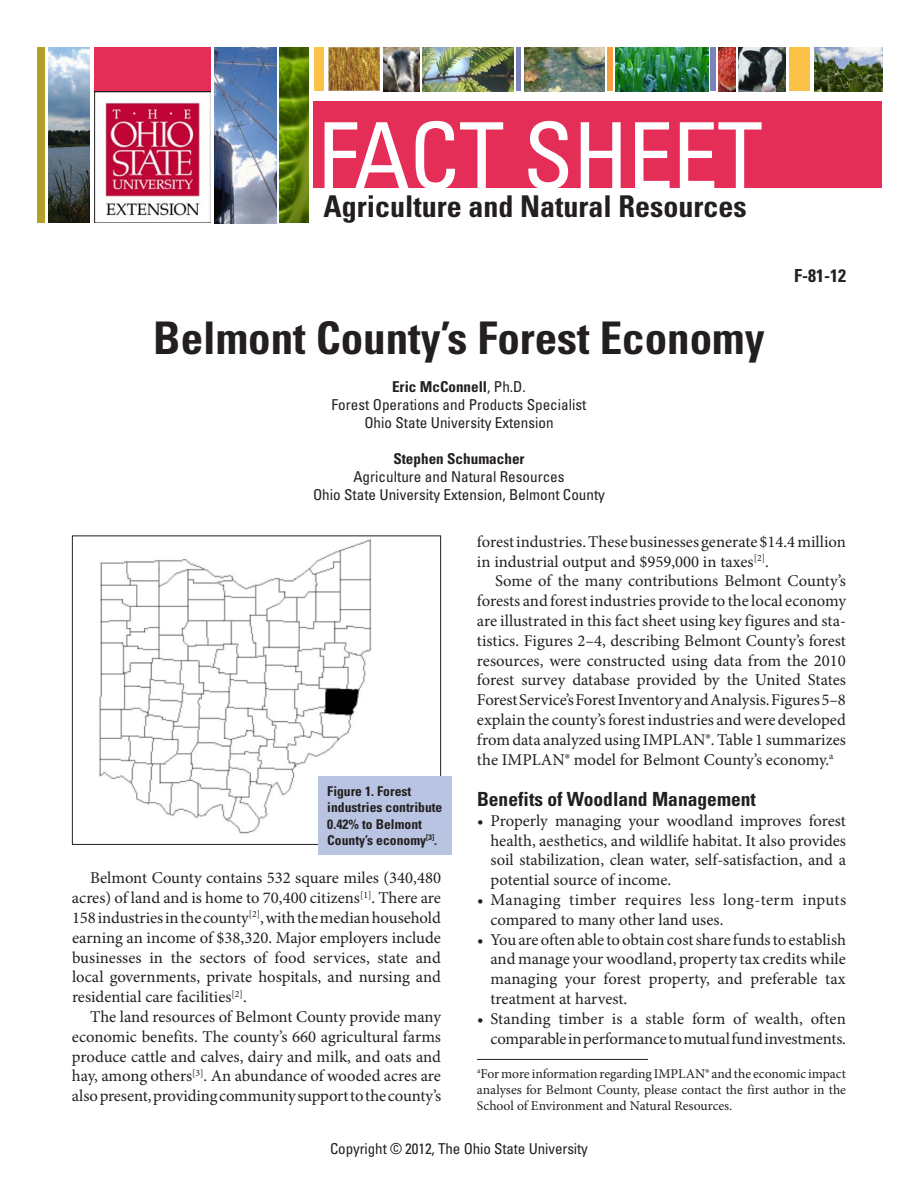
<style>
.page{position:relative;width:918px;height:1188px;background:#fff}
.page>*{position:absolute;margin:0;border:0;box-sizing:border-box;transform-origin:0 0}
.t1{font:condensed 91.35px "Univers";letter-spacing:-.01em;color:#fff}
.Fact_sheet_title{font:700 condensed 45px "Univers";color:#231f20}
.t2{font:700 condensed 30px "Univers";color:#231f20}
.Subhead_1{font:700 condensed 19.5px "Univers";color:#231f20}
.Fact_sheet_number{font:700 condensed 18px "Univers";color:#231f20}
.Body{font:16.5px/19.8px "Minion Pro";letter-spacing:-.005em;color:#231f20;text-align:justify}
.Body_with_bullets{font:16.5px/19.8px "Minion Pro";color:#231f20;text-align:justify}
.Author{font:condensed 15px "Univers";color:#231f20}
.copyright_and_discla{font:condensed 15px "Univers";letter-spacing:-.005em;color:#231f20}
.Author-2{font:700 condensed 15px "Univers";color:#231f20}
.Body_flush_left{font:13.5px/16.2px "Minion Pro";letter-spacing:-.005em;color:#231f20;text-align:justify}
.t3{font:700 condensed 13.5px/16.2px "Univers";color:#231f20}
.s1{font-weight:400}
</style>
<div class="page">
<div style="left:94px;top:47px;width:117px;height:80px;background:#e42d57"></div>
<img style="left:94px;top:91px;width:117px;height:132px">
<div style="left:314px;top:101px;width:568px;height:86px;background:#e42d57"></div>
<img style="left:524px;top:47px;width:80px;height:44px">
<img style="left:719px;top:47px;width:17px;height:44px">
<img style="left:616px;top:47px;width:93px;height:44px">
<hr style="left:517px;top:47px;width:4px;height:44px;background:#7b83b9">
<div style="left:608px;top:47px;width:5px;height:44px;background:#f7a147"></div>
<div style="left:710px;top:47px;width:6px;height:44px;background:#7b83b9"></div>
<img style="left:739px;top:47px;width:47px;height:44px">
<div style="left:789px;top:47px;width:21px;height:44px;background:#fcc147"></div>
<img style="left:280px;top:47px;width:29px;height:176px">
<div style="left:37px;top:47px;width:7px;height:176px;background:#b2a129"></div>
<img style="left:328px;top:47px;width:52px;height:44px">
<div style="left:314px;top:47px;width:9px;height:44px;background:#fcc147"></div>
<img style="left:48px;top:47px;width:42px;height:176px">
<img style="left:814px;top:47px;width:68px;height:44px">
<img style="left:215px;top:47px;width:61px;height:176px">
<img style="left:383px;top:47px;width:36px;height:44px">
<img style="left:422px;top:47px;width:91px;height:44px">
<img style="left:89px;top:535px;width:293px;height:299px">
<hr style="left:477px;top:1059px;width:171px;height:1px;background:#231f20">
<div style="left:72px;top:536px;width:369px;height:309px;border:1px solid #231f20"></div>
<div style="left:318px;top:777px;width:134px;height:78px;background:#b9c4e2"></div>
<p class="t1" style="left:318px;top:98px;width:447px">FACT SHEET</p>
<p class="t2" style="left:323px;top:188px;width:425px">Agriculture and Natural Resources</p>
<p class="Fact_sheet_title" style="left:153px;top:311px;width:613px">Belmont County’s Forest Economy</p>
<p class="Author-2" style="left:392px;top:377px;width:135px">Eric McConnell<span class="s1">, Ph.D.</span></p>
<p class="Author" style="left:332px;top:395px;width:256px">Forest Operations and Products Specialist</p>
<p class="Author" style="left:364px;top:413px;width:191px">Ohio State University Extension</p>
<p class="Author-2" style="left:393px;top:449px;width:133px">Stephen Schumacher</p>
<p class="Author" style="left:353px;top:467px;width:213px">Agriculture and Natural Resources</p>
<p class="Author" style="left:313px;top:485px;width:294px">Ohio State University Extension, Belmont County</p>
<p class="Fact_sheet_number" style="left:794px;top:265px;width:53px">F-81-12</p>
<p class="t3" style="left:327px;top:783px;width:117px">Figure 1. Forest industries contribute<br>0.42% to Belmont<br>County’s economy<sup>[3]</sup>.</p>
<p class="Body" style="left:72px;top:868px;width:371px;text-indent:18px">Belmont County contains 532 square miles (340,480 acres) of land and is home to 70,400 citizens<sup>[1]</sup>. There are 158 industries in the county<sup>[2]</sup>, with the median household earning an income of $38,320. Major employers include businesses in the sectors of food services, state and local governments, private hospitals, and nursing and residential care facilities<sup>[2]</sup>.</p>
<p class="Body" style="left:72px;top:1007px;width:371px;text-indent:18px">The land resources of Belmont County provide many economic benefits. The county’s 660 agricultural farms produce cattle and calves, dairy and milk, and oats and hay, among others<sup>[3]</sup>. An abundance of wooded acres are also present, providing community support to the county’s</p>
<p class="Body" style="left:477px;top:532px;width:371px">forest industries. These businesses generate $14.4 million in industrial output and $959,000 in taxes<sup>[2]</sup>.</p>
<p class="Body" style="left:477px;top:571px;width:371px;text-indent:18px">Some of the many contributions Belmont County’s forests and forest industries provide to the local economy are illustrated in this fact sheet using key figures and sta&shy;tistics. Figures 2–4, describing Belmont County’s forest resources, were constructed using data from the 2010 forest survey database provided by the United States Forest Service’s Forest Inventory and Analysis. Figures 5–8 explain the county’s forest industries and were developed from data analyzed using IMPLAN®. Table 1 summarizes the IMPLAN® model for Belmont County’s economy.<sup>a</sup></p>
<p class="Subhead_1" style="left:477px;top:787px;width:281px">Benefits of Woodland Management</p>
<p class="Body_with_bullets" style="left:490px;top:811px;width:357px;text-indent:-13px">• Properly managing your woodland improves forest health, aesthetics, and wildlife habitat. It also provides soil stabilization, clean water, self-satisfaction, and a potential source of income.</p>
<p class="Body_with_bullets" style="left:490px;top:890px;width:357px;text-indent:-13px">• Managing timber requires less long-term inputs compared to many other land uses.</p>
<p class="Body_with_bullets" style="left:490px;top:929px;width:357px;text-indent:-13px">• You are often able to obtain cost share funds to establish and manage your woodland, property tax credits while managing your forest property, and preferable tax treatment at harvest.</p>
<p class="Body_with_bullets" style="left:477px;top:1009px;width:371px;text-align:right">• Standing timber is a stable form of wealth, often comparable in performance to mutual fund investments.</p>
<p class="Body_flush_left" style="left:477px;top:1065px;width:371px"><sup>a</sup>For more information regarding IMPLAN® and the economic impact analyses for Belmont County, please contact the first author in the School of Environment and Natural Resources.</p>
<p class="copyright_and_discla" style="left:330px;top:1139px;width:259px">Copyright © 2012, The Ohio State University</p>
</div>
